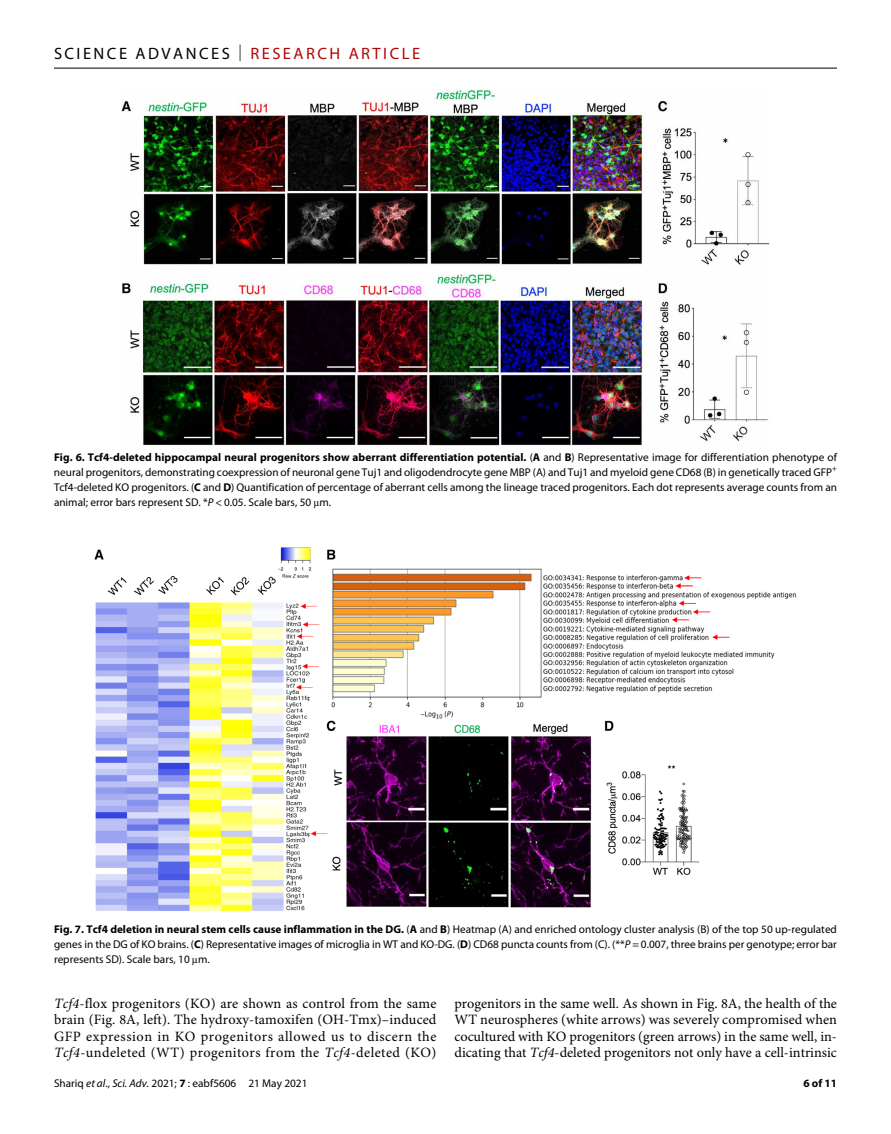
<style>
.page{position:relative;width:891px;height:1134px;background:#fff}
.page>*{position:absolute;margin:0;border:0;box-sizing:border-box;transform-origin:0 0}
.t1{font:16.5px "Myriad Pro";letter-spacing:.15em;color:#000}
.t2{font:14.25px/16.5px "Minion Pro";letter-spacing:.015em;color:#000;text-align:justify}
.t3{font:11.25px/15px "Myriad Pro";color:#000;text-align:justify}
.t4{font:700 11.25px "Myriad Pro";color:#000}
.s1{font-weight:300}
.s2{color:#b10508}
.s3{font-weight:700}
.s4{font-style:italic}
</style>
<div class="page">
<hr style="left:54px;top:68px;width:783px;height:1px;background:#000">
<img style="left:121px;top:90px;width:649px;height:355px">
<img style="left:95px;top:547px;width:701px;height:364px">
<h1 class="t1" style="left:54px;top:40px;width:368px">SCIENCE ADVANCES <span class="s1">|</span> <span class="s2">RESEARCH ARTICLE</span></h1>
<p class="t3" style="left:54px;top:450px;width:785px"><span class="s3">Fig. 6. Tcf4-deleted hippocampal neural progenitors show aberrant differentiation potential.</span> (<span class="s3">A</span> and <span class="s3">B</span>) Representative image for differentiation phenotype of neural progenitors, demonstrating coexpression of neuronal gene Tuj1 and oligodendrocyte gene MBP (A) and Tuj1 and myeloid gene CD68 (B) in genetically traced GFP<sup>+ </sup>Tcf4-deleted KO progenitors. (<span class="s3">C</span> and <span class="s3">D</span>) Quantification of percentage of aberrant cells among the lineage traced progenitors. Each dot represents average counts from an animal; error bars represent SD. *<span class="s4">P</span> &lt; 0.05. Scale bars, 50 m.</p>
<p class="t3" style="left:54px;top:922px;width:785px"><span class="s3">Fig. 7. Tcf4 deletion in neural stem cells cause inflammation in the DG.</span> (<span class="s3">A</span> and <span class="s3">B</span>) Heatmap (A) and enriched ontology cluster analysis (B) of the top 50 up-regulated genes in the DG of KO brains. (<span class="s3">C</span>) Representative images of microglia in WT and KO-DG. (<span class="s3">D</span>) CD68 puncta counts from (C). (**<span class="s4">P</span> = 0.007, three brains per genotype; error bar represents SD). Scale bars, 10 m.</p>
<p class="t2" style="left:54px;top:996px;width:384px"><span class="s4">Tcf4</span>-flox progenitors (KO) are shown as control from the same brain (Fig. 8A, left). The hydroxy-tamoxifen (OH-Tmx)–induced GFP expression in KO progenitors allowed us to discern the <span class="s4">Tcf4</span>-undeleted (WT) progenitors from the <span class="s4">Tcf4</span>-deleted (KO)</p>
<p class="t2" style="left:454px;top:996px;width:384px">progenitors in the same well. As shown in Fig. 8A, the health of the WT neurospheres (white arrows) was severely compromised when cocultured with KO progenitors (green arrows) in the same well, in&shy;dicating that <span class="s4">Tcf4</span>-deleted progenitors not only have a cell-intrinsic</p>
<p class="t3" style="left:54px;top:1076px;width:255px">Shariq <span class="s4">et al</span>., <span class="s4">Sci. Adv.</span> 2021; <span class="s3">7</span> : eabf5606 21 May 2021</p>
<p class="t4" style="left:803px;top:1074px;width:35px">6 of 11</p>
</div>
